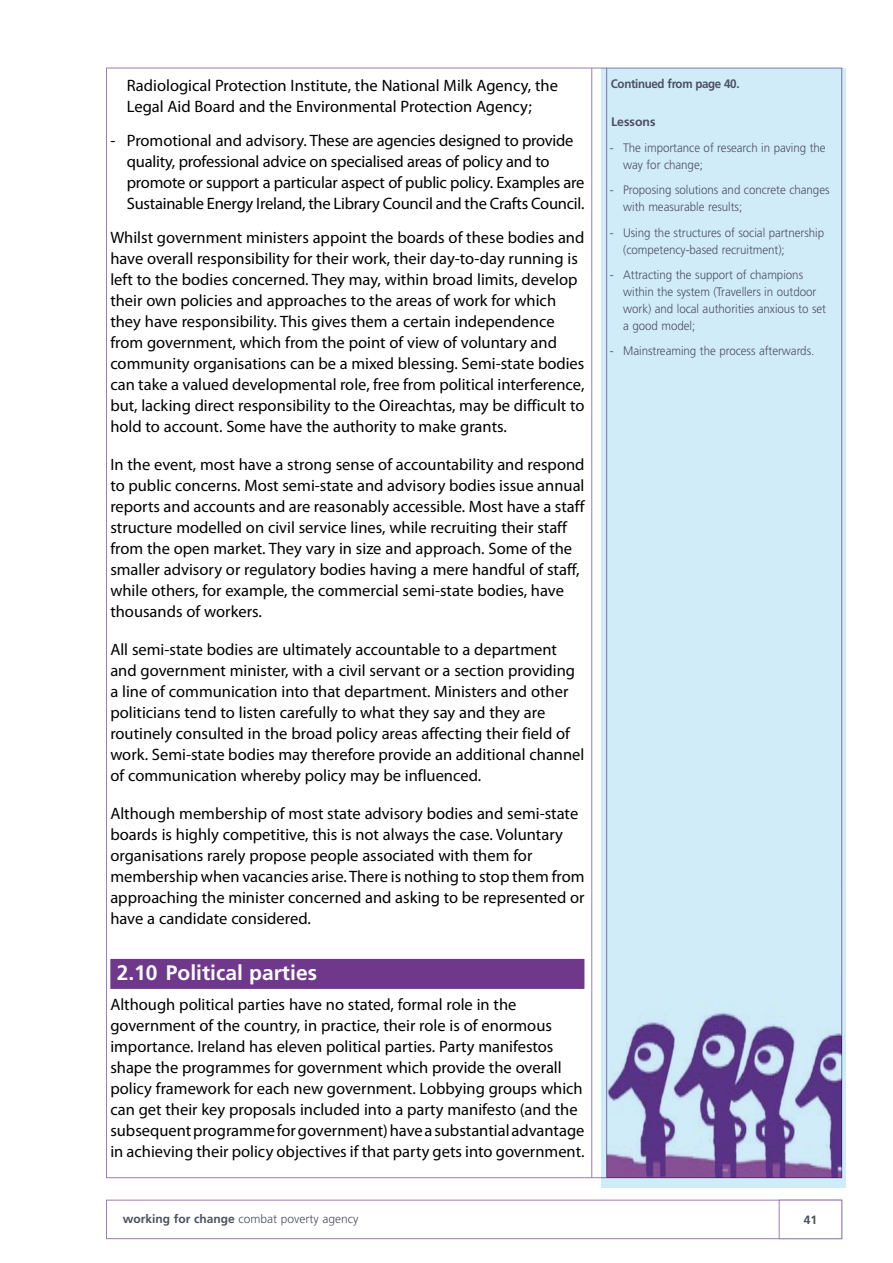
<style>
.page{position:relative;width:893px;height:1263px;background:#fff}
.page>*{position:absolute;margin:0;border:0;box-sizing:border-box;transform-origin:0 0}
.t1{font:700 21px "Frutiger";color:#fff}
.t2{font:16.5px/21px "Myriad Pro";color:#000}
.t3{font:300 12.3px/17px "Frutiger";letter-spacing:-.005em;color:#4e4f61;scale:.94 1}
.t4{font:700 12.3px "Frutiger";letter-spacing:-.03em;color:#4e4f61;scale:.94 1}
.t5{font:700 12.3px "Frutiger";color:#4e4f61}
.t6{font:300 12px "Frutiger";color:#4e4f61}
.t7{font:700 12px "Frutiger";color:#4e4f61}
.s1{font-weight:700}
</style>
<div class="page">
<hr style="left:591px;top:68px;width:1px;height:1110px;background:#997eab">
<div style="left:106px;top:1200px;width:736px;height:39px;border:1px solid #997eab"></div>
<div style="left:779px;top:1200px;width:63px;height:39px;border:1px solid #997eab"></div>
<div style="left:110px;top:959px;width:474px;height:30px;background:#6f388a"></div>
<div style="left:601px;top:68px;width:245px;height:1119px;background:#d0ecf9"></div>
<img style="left:607px;top:886px;width:236px;height:292px">
<p class="t2" style="left:127px;top:75px;width:433px">Radiological Protection Institute, the National Milk Agency, the<br>Legal Aid Board and the Environmental Protection Agency;</p>
<p class="t2" style="left:127px;top:130px;width:459px;text-indent:-16px">- Promotional and advisory. These are agencies designed to provide quality, professional advice on specialised areas of policy and to promote or support a particular aspect of public policy. Examples are Sustainable Energy Ireland, the Library Council and the Crafts Council.</p>
<p class="t2" style="left:110px;top:227px;width:476px">Whilst government ministers appoint the boards of these bodies and have overall responsibility for their work, their day-to-day running is left to the bodies concerned. They may, within broad limits, develop their own policies and approaches to the areas of work for which they have responsibility. This gives them a certain independence from government, which from the point of view of voluntary and community organisations can be a mixed blessing. Semi-state bodies can take a valued developmental role, free from political interference, but, lacking direct responsibility to the Oireachtas, may be difficult to hold to account. Some have the authority to make grants.</p>
<p class="t2" style="left:110px;top:454px;width:476px">In the event, most have a strong sense of accountability and respond to public concerns. Most semi-state and advisory bodies issue annual reports and accounts and are reasonably accessible. Most have a staff structure modelled on civil service lines, while recruiting their staff from the open market. They vary in size and approach. Some of the smaller advisory or regulatory bodies having a mere handful of staff, while others, for example, the commercial semi-state bodies, have thousands of workers.</p>
<p class="t2" style="left:110px;top:639px;width:476px">All semi-state bodies are ultimately accountable to a department and government minister, with a civil servant or a section providing a line of communication into that department. Ministers and other politicians tend to listen carefully to what they say and they are routinely consulted in the broad policy areas affecting their field of work. Semi-state bodies may therefore provide an additional channel of communication whereby policy may be influenced.</p>
<p class="t2" style="left:110px;top:803px;width:476px">Although membership of most state advisory bodies and semi-state boards is highly competitive, this is not always the case. Voluntary organisations rarely propose people associated with them for membership when vacancies arise. There is nothing to stop them from approaching the minister concerned and asking to be represented or have a candidate considered.</p>
<p class="t1" style="left:117px;top:961px;width:202px">2.10 Political parties</p>
<p class="t2" style="left:110px;top:993px;width:476px">Although political parties have no stated, formal role in the government of the country, in practice, their role is of enormous importance. Ireland has eleven political parties. Party manifestos shape the programmes for government which provide the overall policy framework for each new government. Lobbying groups which can get their key proposals included into a party manifesto (and the subsequent programme for government) have a substantial advantage in achieving their policy objectives if that party gets into government.</p>
<p class="t4" style="left:611px;top:77px;width:138px">Continued from page 40.</p>
<p class="t5" style="left:611px;top:115px;width:46px">Lessons</p>
<p class="t3" style="left:623px;top:139px;width:217px;text-indent:-14px">- The importance of research in paving the way for change;</p>
<p class="t3" style="left:623px;top:181px;width:221px;text-indent:-14px">- Proposing solutions and concrete changes with measurable results;</p>
<p class="t3" style="left:623px;top:224px;width:215px;text-indent:-14px">- Using the structures of social partnership (competency-based recruitment);</p>
<p class="t3" style="left:623px;top:266px;width:217px;text-indent:-14px">- Attracting the support of champions within the system (Travellers in outdoor work) and local authorities anxious to set a good model;</p>
<p class="t3" style="left:610px;top:343px;width:219px">- Mainstreaming the process afterwards.</p>
<p class="t6" style="left:123px;top:1212px;width:237px"><span class="s1">working for change</span> combat poverty agency</p>
<p class="t7" style="left:804px;top:1213px;width:15px">41</p>
</div>
